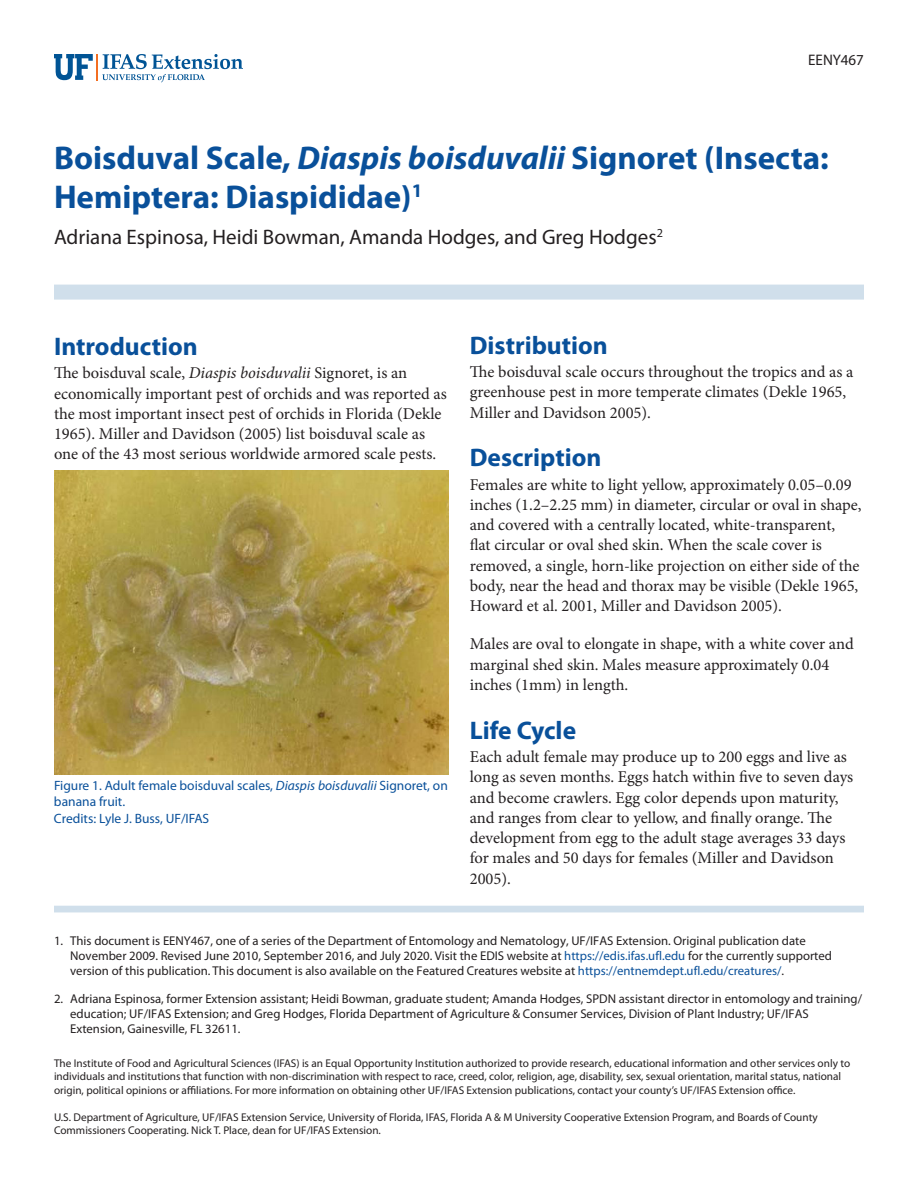
<style>
.page{position:relative;width:918px;height:1188px;background:#fff}
.page>*{position:absolute;margin:0;border:0;box-sizing:border-box;transform-origin:0 0}
.TitleRegular{font:700 33px/39.6px "Myriad Pro";color:#09509a}
.SectionHeading0{font:700 25.5px "Myriad Pro";color:#09509a}
.Author{font:21px "Myriad Pro";color:#231f20}
.Paragraph{font:16.5px/20.2px "Minion Pro";color:#231f20}
.PubNumber{font:15.3px "Myriad Pro";color:#231f20}
.t1{font:13.5px/16.5px "Myriad Pro";color:#09509a}
.t2{font:12.75px/15.3px "Myriad Pro";color:#231f20}
.Disclaimer{font:11.25px/13.5px "Myriad Pro";color:#231f20}
.s1{font-style:italic}
.s2{color:#09509a}
</style>
<div class="page">
<svg style="left:54px;top:54px;width:189px;height:28px"></svg>
<div style="left:54px;top:285px;width:810px;height:15px;background:#d0dfeb"></div>
<div style="left:54px;top:906px;width:810px;height:6px;background:#d0dfeb"></div>
<img style="left:54px;top:470px;width:394px;height:304px">
<p class="PubNumber" style="left:808px;top:51px;width:57px">EENY467</p>
<p class="TitleRegular" style="left:54px;top:137px;width:776px">Boisduval Scale, <span class="s1">Diaspis boisduvalii</span> Signoret (Insecta:<br>Hemiptera: Diaspididae)<sup>1</sup></p>
<p class="Author" style="left:54px;top:224px;width:610px">Adriana Espinosa, Heidi Bowman, Amanda Hodges, and Greg Hodges<sup>2</sup></p>
<p class="SectionHeading0" style="left:54px;top:330px;width:145px">Introduction</p>
<p class="Paragraph" style="left:54px;top:363px;width:394px">The boisduval scale, <span class="s1">Diaspis boisduvalii</span> Signoret, is an economically important pest of orchids and was reported as the most important insect pest of orchids in Florida (Dekle 1965). Miller and Davidson (2005) list boisduval scale as one of the 43 most serious worldwide armored scale pests.</p>
<p class="t1" style="left:54px;top:777px;width:395px">Figure 1. Adult female boisduval scales, <span class="s1">Diaspis boisduvalii</span> Signoret, on banana fruit.<br>Credits: Lyle J. Buss, UF/IFAS</p>
<p class="SectionHeading0" style="left:470px;top:328px;width:140px">Distribution</p>
<p class="Paragraph" style="left:470px;top:362px;width:385px">The boisduval scale occurs throughout the tropics and as a greenhouse pest in more temperate climates (Dekle 1965,<br>Miller and Davidson 2005).</p>
<p class="SectionHeading0" style="left:470px;top:441px;width:133px">Description</p>
<p class="Paragraph" style="left:470px;top:474px;width:393px">Females are white to light yellow, approximately 0.05–0.09 inches (1.2–2.25 mm) in diameter, circular or oval in shape, and covered with a centrally located, white-transparent,<br>flat circular or oval shed skin. When the scale cover is removed, a single, horn-like projection on either side of the body, near the head and thorax may be visible (Dekle 1965, Howard et al. 2001, Miller and Davidson 2005).</p>
<p class="Paragraph" style="left:470px;top:634px;width:385px">Males are oval to elongate in shape, with a white cover and marginal shed skin. Males measure approximately 0.04 inches (1mm) in length.</p>
<p class="SectionHeading0" style="left:470px;top:713px;width:108px">Life Cycle</p>
<p class="Paragraph" style="left:470px;top:747px;width:385px">Each adult female may produce up to 200 eggs and live as long as seven months. Eggs hatch within five to seven days and become crawlers. Egg color depends upon maturity, and ranges from clear to yellow, and finally orange. The development from egg to the adult stage averages 33 days for males and 50 days for females (Miller and Davidson 2005).</p>
<p class="t2" style="left:70px;top:933px;width:763px;text-indent:-16px">1. This document is EENY467, one of a series of the Department of Entomology and Nematology, UF/IFAS Extension. Original publication date<br>November 2009. Revised June 2010, September 2016, and July 2020. Visit the EDIS website at <span class="s2">https://edis.ifas.ufl.edu</span> for the currently supported version of this publication. This document is also available on the Featured Creatures website at <span class="s2">https://entnemdept.ufl.edu/creatures/</span>.</p>
<p class="t2" style="left:70px;top:990px;width:793px;text-indent:-16px">2. Adriana Espinosa, former Extension assistant; Heidi Bowman, graduate student; Amanda Hodges, SPDN assistant director in entomology and training/ education; UF/IFAS Extension; and Greg Hodges, Florida Department of Agriculture &amp; Consumer Services, Division of Plant Industry; UF/IFAS<br>Extension, Gainesville, FL 32611.</p>
<p class="Disclaimer" style="left:54px;top:1056px;width:798px">The Institute of Food and Agricultural Sciences (IFAS) is an Equal Opportunity Institution authorized to provide research, educational information and other services only to individuals and institutions that function with non-discrimination with respect to race, creed, color, religion, age, disability, sex, sexual orientation, marital status, national origin, political opinions or affiliations. For more information on obtaining other UF/IFAS Extension publications, contact your county’s UF/IFAS Extension office.</p>
<p class="Disclaimer" style="left:54px;top:1110px;width:765px">U.S. Department of Agriculture, UF/IFAS Extension Service, University of Florida, IFAS, Florida A &amp; M University Cooperative Extension Program, and Boards of County<br>Commissioners Cooperating. Nick T. Place, dean for UF/IFAS Extension.</p>
</div>
